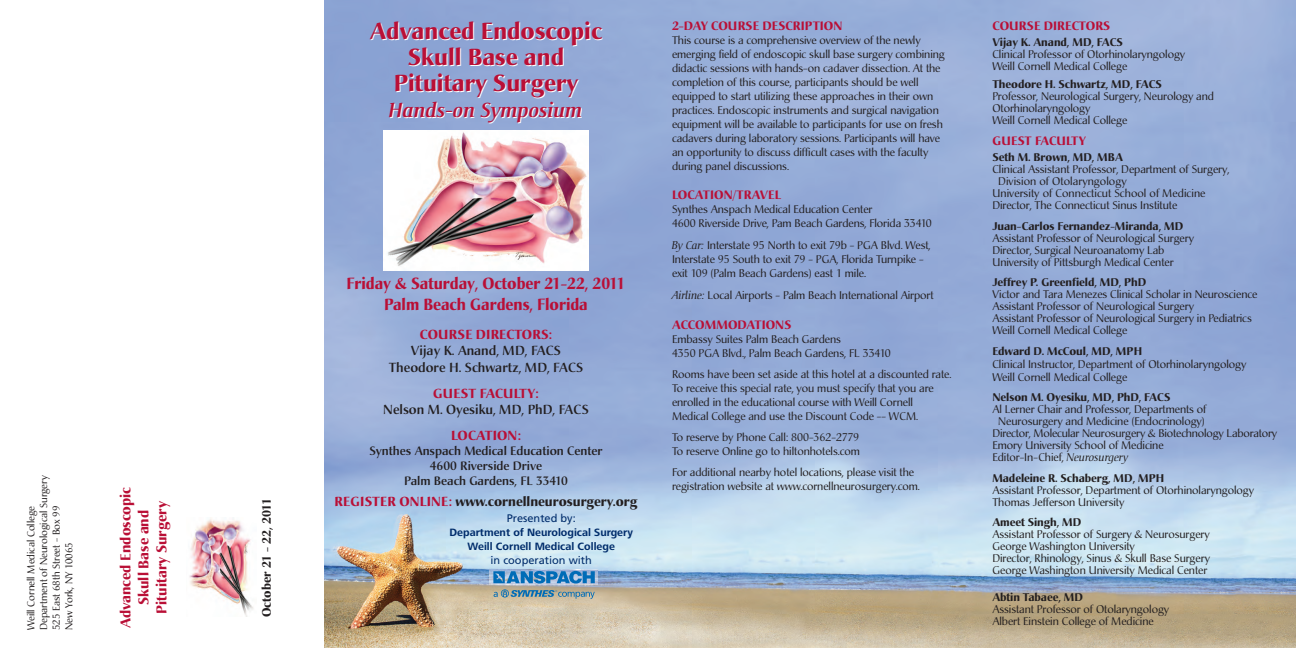
<style>
.page{position:relative;width:1296px;height:648px;background:#fff}
.page>*{position:absolute;margin:0;border:0;box-sizing:border-box;transform-origin:0 0}
.t1{font:700 23px/26px "Christiana";color:#b90f36;text-align:center}
.t2{font:italic 500 20px "Christiana";color:#b90f36}
.t3{font:700 16px/20.3px "Christiana";color:#b90f36;text-align:center;scale:.95 1}
.t4{font:700 14px/18px "Christiana";color:#b90f36;text-align:center}
.t5{font:500 13px/17px "Christiana";color:#231f20;text-align:center}
.t6{font:700 13px "Christiana";color:#231f20}
.t7{font:700 13px "Christiana";letter-spacing:.01em;color:#b90f36}
.t8{font:500 12px/15px "Christiana";color:#231f20;text-align:center}
.t9{font:700 12px "Christiana";letter-spacing:.005em;color:#b90f36}
.t10{font:700 12px "Christiana";color:#231f20}
.t11{font:11px/14px "Christiana";letter-spacing:-.005em;color:#231f20}
.t12{font:700 11px "Christiana";letter-spacing:-.005em;color:#231f20}
.t13{font:700 11px/14px "Frutiger Next LT";color:#002c6b;text-align:center}
.t14{font:11px "Frutiger";color:#002c6b}
.t15{font:10px/12.7px "Christiana";color:#231f20}
.s1{color:#b90f36}
.s2{font-style:italic}
</style>
<div class="page">
<img style="left:324px;top:0;width:972px;height:648px">
<img style="left:490px;top:569px;width:108px;height:16px">
<img style="left:189px;top:518px;width:65px;height:99px">
<img style="left:384px;top:131px;width:204px;height:140px">
<svg style="left:493px;top:571px;width:102px;height:28px;background:#739ab3"></svg>
<p class="t15" style="left:26px;top:630px;width:156px;rotate:-90deg">Weill Cornell Medical College<br>Department of Neurological Surgery<br>525 East 68th Street - Box 99<br>New York, NY 10065</p>
<p class="t4" style="left:118px;top:628px;width:143px;rotate:-90deg">Advanced Endoscopic<br>Skull Base and<br>Pituitary Surgery</p>
<p class="t10" style="left:262px;top:617px;width:121px;rotate:-90deg">October 21 - 22, 2011</p>
<h1 class="t1" style="left:370px;top:21px;width:234px">Advanced Endoscopic<br>Skull Base and<br>Pituitary Surgery</h1>
<h2 class="t2" style="left:389px;top:102px;width:195px">Hands-on Symposium</h2>
<h3 class="t3" style="left:347px;top:275px;width:295px">Friday &amp; Saturday, October 21-22, 2011<br>Palm Beach Gardens, Florida</h3>
<p class="t7" style="left:420px;top:329px;width:134px">COURSE DIRECTORS:</p>
<p class="t5" style="left:389px;top:343px;width:196px">Vijay K. Anand, MD, FACS<br>Theodore H. Schwartz, MD, FACS</p>
<p class="t7" style="left:433px;top:388px;width:107px">GUEST FACULTY:</p>
<p class="t5" style="left:383px;top:402px;width:207px">Nelson M. Oyesiku, MD, PhD, FACS</p>
<p class="t7" style="left:451px;top:430px;width:71px">LOCATION:</p>
<p class="t8" style="left:370px;top:444px;width:234px">Synthes Anspach Medical Education Center<br>4600 Riverside Drive<br>Palm Beach Gardens, FL 33410</p>
<p class="t6" style="left:335px;top:496px;width:304px"><span class="s1">REGISTER ONLINE:</span> www.cornellneurosurgery.org</p>
<p class="t14" style="left:507px;top:514px;width:70px">Presented by:</p>
<p class="t13" style="left:450px;top:527px;width:185px">Department of Neurological Surgery<br>Weill Cornell Medical College</p>
<p class="t14" style="left:491px;top:556px;width:103px">in cooperation with</p>
<p class="t9" style="left:672px;top:21px;width:172px">2-DAY COURSE DESCRIPTION</p>
<p class="t11" style="left:672px;top:35px;width:274px">This course is a comprehensive overview of the newly emerging field of endoscopic skull base surgery combining didactic sessions with hands-on cadaver dissection. At the completion of this course, participants should be well equipped to start utilizing these approaches in their own practices. Endoscopic instruments and surgical navigation equipment will be available to participants for use on fresh cadavers during laboratory sessions. Participants will have an opportunity to discuss difficult cases with the faculty during panel discussions.</p>
<p class="t9" style="left:672px;top:190px;width:111px">LOCATION/TRAVEL</p>
<p class="t11" style="left:672px;top:204px;width:261px">Synthes Anspach Medical Education Center<br>4600 Riverside Drive, Pam Beach Gardens, Florida 33410</p>
<p class="t11" style="left:672px;top:240px;width:260px"><span class="s2">By Car:</span> Interstate 95 North to exit 79b - PGA Blvd. West,<br>Interstate 95 South to exit 79 - PGA, Florida Turnpike - exit 109 (Palm Beach Gardens) east 1 mile.</p>
<p class="t11" style="left:672px;top:290px;width:263px"><span class="s2">Airline:</span> Local Airports - Palm Beach International Airport</p>
<p class="t9" style="left:672px;top:320px;width:121px">ACCOMMODATIONS</p>
<p class="t11" style="left:672px;top:334px;width:220px">Embassy Suites Palm Beach Gardens<br>4350 PGA Blvd., Palm Beach Gardens, FL 33410</p>
<p class="t11" style="left:672px;top:369px;width:281px">Rooms have been set aside at this hotel at a discounted rate.<br>To receive this special rate, you must specify that you are enrolled in the educational course with Weill Cornell Medical College and use the Discount Code -- WCM.</p>
<p class="t11" style="left:672px;top:432px;width:190px">To reserve by Phone Call: 800-362-2779<br>To reserve Online go to hiltonhotels.com</p>
<p class="t11" style="left:672px;top:467px;width:249px">For additional nearby hotel locations, please visit the registration website at www.cornellneurosurgery.com.</p>
<p class="t9" style="left:992px;top:21px;width:119px">COURSE DIRECTORS</p>
<p class="t12" style="left:992px;top:38px;width:132px">Vijay K. Anand, MD, FACS</p>
<p class="t11" style="left:992px;top:50px;width:194px;line-height:12px">Clinical Professor of Otorhinolaryngology<br>Weill Cornell Medical College</p>
<p class="t12" style="left:992px;top:80px;width:171px">Theodore H. Schwartz, MD, FACS</p>
<p class="t11" style="left:992px;top:92px;width:223px;line-height:12px">Professor, Neurological Surgery, Neurology and<br>Otorhinolaryngology<br>Weill Cornell Medical College</p>
<p class="t9" style="left:992px;top:136px;width:95px">GUEST FACULTY</p>
<p class="t12" style="left:992px;top:153px;width:132px">Seth M. Brown, MD, MBA</p>
<p class="t11" style="left:992px;top:164px;width:239px">Clinical Assistant Professor, Department of Surgery,</p>
<p class="t11" style="left:998px;top:176px;width:130px">Division of Otolaryngology</p>
<p class="t11" style="left:992px;top:188px;width:215px">University of Connecticut School of Medicine</p>
<p class="t11" style="left:992px;top:200px;width:186px">Director, The Connecticut Sinus Institute</p>
<p class="t12" style="left:992px;top:221px;width:192px">Juan-Carlos Fernandez-Miranda, MD</p>
<p class="t11" style="left:992px;top:233px;width:203px;line-height:12px">Assistant Professor of Neurological Surgery<br>Director, Surgical Neuroanatomy Lab<br>University of Pittsburgh Medical Center</p>
<p class="t12" style="left:992px;top:278px;width:155px">Jeffrey P. Greenfield, MD, PhD</p>
<p class="t11" style="left:992px;top:290px;width:267px;line-height:12px">Victor and Tara Menezes Clinical Scholar in Neuroscience Assistant Professor of Neurological Surgery<br>Assistant Professor of Neurological Surgery in Pediatrics Weill Cornell Medical College</p>
<p class="t12" style="left:992px;top:346px;width:151px">Edward D. McCoul, MD, MPH</p>
<p class="t11" style="left:992px;top:359px;width:255px;line-height:13px">Clinical Instructor, Department of Otorhinolaryngology<br>Weill Cornell Medical College</p>
<p class="t12" style="left:992px;top:393px;width:180px">Nelson M. Oyesiku, MD, PhD, FACS</p>
<p class="t11" style="left:992px;top:404px;width:216px">Al Lerner Chair and Professor, Departments of</p>
<p class="t11" style="left:998px;top:416px;width:208px">Neurosurgery and Medicine (Endocrinology)</p>
<p class="t11" style="left:992px;top:428px;width:286px">Director, Molecular Neurosurgery &amp; Biotechnology Laboratory</p>
<p class="t11" style="left:992px;top:440px;width:173px">Emory University School of Medicine</p>
<p class="t11" style="left:992px;top:452px;width:137px">Editor-In-Chief, <span class="s2">Neurosurgery</span></p>
<p class="t12" style="left:992px;top:473px;width:173px">Madeleine R. Schaberg, MD, MPH</p>
<p class="t11" style="left:992px;top:485px;width:263px;line-height:12px">Assistant Professor, Department of Otorhinolaryngology<br>Thomas Jefferson University</p>
<p class="t12" style="left:992px;top:518px;width:90px">Ameet Singh, MD</p>
<p class="t11" style="left:992px;top:530px;width:219px;line-height:12px">Assistant Professor of Surgery &amp; Neurosurgery George Washington University<br>Director, Rhinology, Sinus &amp; Skull Base Surgery George Washington University Medical Center</p>
<p class="t12" style="left:992px;top:593px;width:92px">Abtin Tabaee, MD</p>
<p class="t11" style="left:992px;top:605px;width:178px;line-height:12px">Assistant Professor of Otolaryngology<br>Albert Einstein College of Medicine</p>
</div>
